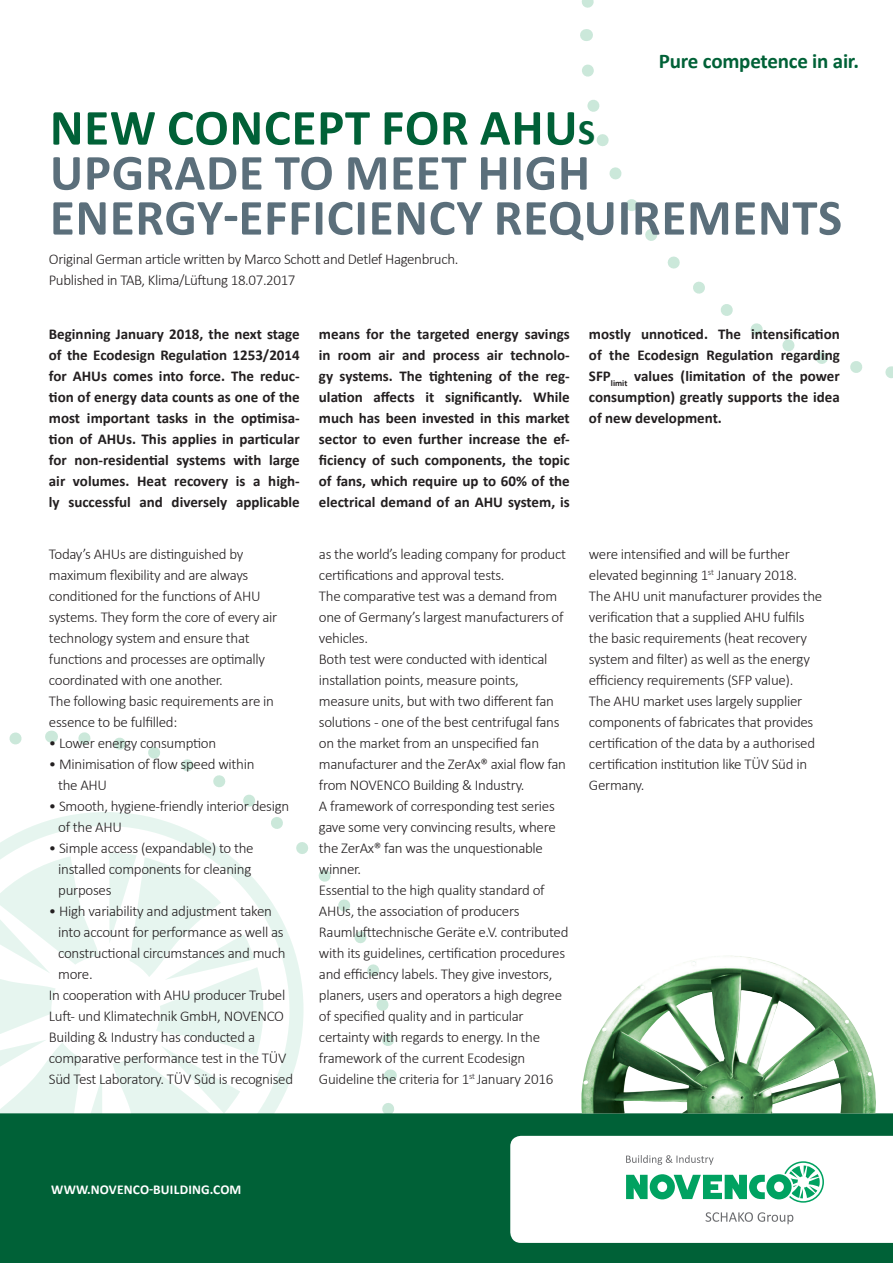
<style>
.page{position:relative;width:893px;height:1263px;background:#fff}
.page>*{position:absolute;margin:0;border:0;box-sizing:border-box;transform-origin:0 0}
.t1{font:700 51px "Calibri";letter-spacing:.015em;color:#5b6f7b}
.t2{font:700 51px "Calibri";letter-spacing:.015em;color:#006137}
.t3{font:700 36px "Calibri";color:#006137}
.t4{font:700 21px "Calibri";letter-spacing:-.01em;color:#006137}
.body{font:300 15px/21px "Calibri";letter-spacing:-.02em;color:#231f20}
.head_3{font:700 15px/21px "Calibri";color:#231f20;text-align:justify}
.t5{font:700 13.5px "Calibri";letter-spacing:.015em;color:#fff}
</style>
<div class="page">
<svg style="left:113px;top:1053px;width:144px;height:28px"></svg>
<svg style="left:119px;top:1081px;width:275px;height:32px"></svg>
<svg style="left:102px;top:737px;width:292px;height:316px"></svg>
<svg style="left:390px;top:1069px;width:1px;height:12px"></svg>
<svg style="left:0;top:730px;width:102px;height:383px"></svg>
<div style="left:0;top:1113px;width:893px;height:150px;background:#006137"></div>
<svg style="left:510px;top:1128px;width:383px;height:115px"></svg>
<img style="left:581px;top:955px;width:295px;height:158px">
<svg style="left:582px;top:64px;width:311px;height:315px"></svg>
<svg style="left:580px;top:0;width:14px;height:41px"></svg>
<p class="t4" style="left:659px;top:46px;width:202px">Pure competence in air.</p>
<p class="t2" style="left:50px;top:92px;width:529px">NEW CONCEPT FOR AHU</p>
<p class="t1" style="left:50px;top:137px;width:542px">UPGRADE TO MEET HIGH</p>
<p class="t1" style="left:50px;top:182px;width:794px">ENERGY-EFFICIENCY REQUIREMENTS</p>
<p class="t3" style="left:578px;top:106px;width:19px">S</p>
<p class="body" style="left:49px;top:249px;width:411px">Original German article written by Marco Schott and Detlef Hagenbruch.<br>Published in TAB, Klima/Lüftung 18.07.2017</p>
<p class="head_3" style="left:49px;top:324px;width:252px">Beginning January 2018, the next stage of the Ecodesign Regulation 1253/2014 for AHUs comes into force. The reduc&shy;tion of energy data counts as one of the most important tasks in the optimisa&shy;tion of AHUs. This applies in particular for non-residential systems with large air volumes. Heat recovery is a high&shy;ly successful and diversely applicable</p>
<p class="head_3" style="left:319px;top:324px;width:252px">means for the targeted energy savings in room air and process air technolo&shy;gy systems. The tightening of the reg&shy;ulation affects it significantly. While much has been invested in this market sector to even further increase the ef&shy;ficiency of such components, the topic of fans, which require up to 60% of the electrical demand of an AHU system, is</p>
<p class="head_3" style="left:589px;top:324px;width:252px">mostly unnoticed. The intensification of the Ecodesign Regulation regarding SFP<sub>limit</sub> values (limitation of the power consumption) greatly supports the idea of new development.</p>
<p class="body" style="left:49px;top:543px;width:196px">Today’s AHUs are distinguished by</p>
<p class="body" style="left:49px;top:564px;width:201px">maximum flexibility and are always</p>
<p class="body" style="left:49px;top:585px;width:213px">conditioned for the functions of AHU</p>
<p class="body" style="left:49px;top:606px;width:230px">systems. They form the core of every air</p>
<p class="body" style="left:49px;top:627px;width:202px">technology system and ensure that</p>
<p class="body" style="left:49px;top:648px;width:218px">functions and processes are optimally</p>
<p class="body" style="left:49px;top:669px;width:175px">coordinated with one another.</p>
<p class="body" style="left:49px;top:690px;width:227px">The following basic requirements are in</p>
<p class="body" style="left:49px;top:711px;width:130px">essence to be fulfilled:</p>
<p class="body" style="left:49px;top:732px;width:169px">• Lower energy consumption</p>
<p class="body" style="left:49px;top:753px;width:207px">• Minimisation of flow speed within</p>
<p class="body" style="left:58px;top:774px;width:50px">the AHU</p>
<p class="body" style="left:49px;top:795px;width:242px">• Smooth, hygiene-friendly interior design</p>
<p class="body" style="left:58px;top:816px;width:65px">of the AHU</p>
<p class="body" style="left:49px;top:837px;width:206px">• Simple access (expandable) to the</p>
<p class="body" style="left:58px;top:858px;width:195px">installed components for cleaning</p>
<p class="body" style="left:58px;top:879px;width:55px">purposes</p>
<p class="body" style="left:49px;top:900px;width:225px">• High variability and adjustment taken</p>
<p class="body" style="left:58px;top:921px;width:227px">into account for performance as well as</p>
<p class="body" style="left:58px;top:942px;width:229px">constructional circumstances and much</p>
<p class="body" style="left:58px;top:963px;width:36px">more.</p>
<p class="body" style="left:49px;top:984px;width:238px">In cooperation with AHU producer Trubel</p>
<p class="body" style="left:49px;top:1005px;width:237px">Luft- und Klimatechnik GmbH, NOVENCO</p>
<p class="body" style="left:49px;top:1026px;width:208px">Building &amp; Industry has conducted a</p>
<p class="body" style="left:49px;top:1047px;width:239px">comparative performance test in the TÜV</p>
<p class="body" style="left:49px;top:1068px;width:246px">Süd Test Laboratory. TÜV Süd is recognised</p>
<p class="body" style="left:319px;top:543px;width:249px">as the world’s leading company for product</p>
<p class="body" style="left:319px;top:564px;width:187px">certifications and approval tests.</p>
<p class="body" style="left:319px;top:585px;width:240px">The comparative test was a demand from</p>
<p class="body" style="left:319px;top:606px;width:246px">one of Germany’s largest manufacturers of</p>
<p class="body" style="left:319px;top:627px;width:51px">vehicles.</p>
<p class="body" style="left:319px;top:648px;width:230px">Both test were conducted with identical</p>
<p class="body" style="left:319px;top:669px;width:202px">installation points, measure points,</p>
<p class="body" style="left:319px;top:690px;width:237px">measure units, but with two different fan</p>
<p class="body" style="left:319px;top:711px;width:242px">solutions - one of the best centrifugal fans</p>
<p class="body" style="left:319px;top:732px;width:222px">on the market from an unspecified fan</p>
<p class="body" style="left:319px;top:753px;width:249px">manufacturer and the ZerAx® axial flow fan</p>
<p class="body" style="left:319px;top:774px;width:207px">from NOVENCO Building &amp; Industry.</p>
<p class="body" style="left:319px;top:795px;width:237px">A framework of corresponding test series</p>
<p class="body" style="left:319px;top:816px;width:238px">gave some very convincing results, where</p>
<p class="body" style="left:319px;top:837px;width:226px">the ZerAx® fan was the unquestionable</p>
<p class="body" style="left:319px;top:858px;width:44px">winner.</p>
<p class="body" style="left:319px;top:879px;width:227px">Essential to the high quality standard of</p>
<p class="body" style="left:319px;top:900px;width:202px">AHUs, the association of producers</p>
<p class="body" style="left:319px;top:921px;width:251px">Raumlufttechnische Geräte e.V. contributed</p>
<p class="body" style="left:319px;top:942px;width:248px">with its guidelines, certification procedures</p>
<p class="body" style="left:319px;top:963px;width:235px">and efficiency labels. They give investors,</p>
<p class="body" style="left:319px;top:984px;width:245px">planers, users and operators a high degree</p>
<p class="body" style="left:319px;top:1005px;width:206px">of specified quality and in particular</p>
<p class="body" style="left:319px;top:1026px;width:223px">certainty with regards to energy. In the</p>
<p class="body" style="left:319px;top:1047px;width:208px">framework of the current Ecodesign</p>
<p class="body" style="left:319px;top:1068px;width:236px">Guideline the criteria for 1<sup>st</sup> January 2016</p>
<p class="body" style="left:589px;top:543px;width:202px">were intensified and will be further</p>
<p class="body" style="left:589px;top:564px;width:210px">elevated beginning 1<sup>st</sup> January 2018.</p>
<p class="body" style="left:589px;top:585px;width:235px">The AHU unit manufacturer provides the</p>
<p class="body" style="left:589px;top:606px;width:217px">verification that a supplied AHU fulfils</p>
<p class="body" style="left:589px;top:627px;width:220px">the basic requirements (heat recovery</p>
<p class="body" style="left:589px;top:648px;width:222px">system and filter) as well as the energy</p>
<p class="body" style="left:589px;top:669px;width:206px">efficiency requirements (SFP value).</p>
<p class="body" style="left:589px;top:690px;width:215px">The AHU market uses largely supplier</p>
<p class="body" style="left:589px;top:711px;width:226px">components of fabricates that provides</p>
<p class="body" style="left:589px;top:732px;width:228px">certification of the data by a authorised</p>
<p class="body" style="left:589px;top:753px;width:220px">certification institution like TÜV Süd in</p>
<p class="body" style="left:589px;top:774px;width:57px">Germany.</p>
<p class="t5" style="left:51px;top:1180px;width:192px">WWW.NOVENCO-BUILDING.COM</p>
</div>
